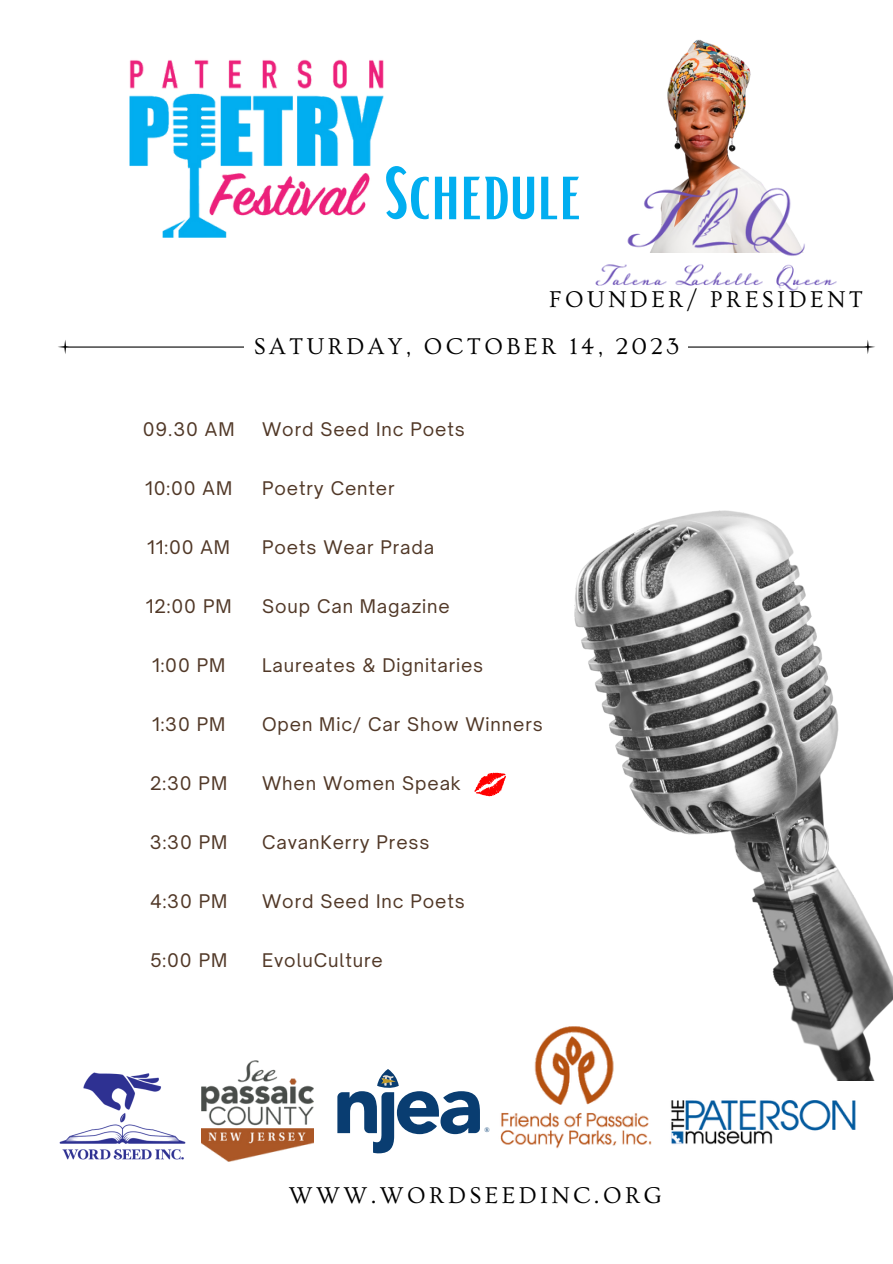
<style>
.page{position:relative;width:893px;height:1264px;background:#fff}
.page>*{position:absolute;margin:0;border:0;box-sizing:border-box;transform-origin:0 0}
.t1{font:73.5px "Bright";color:#01aef0}
.t2{font:24px "Ovo";letter-spacing:.145em;color:#000}
.t3{font:18px "Open Sauce One";letter-spacing:.05em;color:#513827}
.t4{font:6.9px "Liberation Serif";color:#003a70}
</style>
<div class="page">
<svg style="left:688px;top:340px;width:187px;height:14px"></svg>
<svg style="left:58px;top:340px;width:186px;height:14px"></svg>
<svg style="left:337px;top:1069px;width:143px;height:84px"></svg>
<img style="left:201px;top:1060px;width:113px;height:101px">
<img style="left:59px;top:1072px;width:127px;height:88px">
<img style="left:671px;top:1080px;width:204px;height:65px">
<img style="left:129px;top:59px;width:255px;height:179px">
<img style="left:667px;top:39px;width:85px;height:137px">
<img style="left:595px;top:176px;width:242px;height:115px">
<img style="left:574px;top:511px;width:318px;height:569px">
<img style="left:500px;top:1010px;width:167px;height:139px">
<svg style="left:474px;top:772px;width:32px;height:24px"></svg>
<p class="t1" style="left:384px;top:146px;width:199px">SCHEDULE</p>
<p class="t2" style="left:549px;top:286px;width:315px">FOUNDER/ PRESIDENT</p>
<p class="t2" style="left:254px;top:333px;width:427px">SATURDAY, OCTOBER 14, 2023</p>
<p class="t3" style="left:143px;top:418px;width:93px">09.30 AM</p>
<p class="t3" style="left:262px;top:418px;width:204px">Word Seed Inc Poets</p>
<p class="t3" style="left:145px;top:477px;width:89px">10:00 AM</p>
<p class="t3" style="left:262px;top:477px;width:134px">Poetry Center</p>
<p class="t3" style="left:147px;top:535px;width:84px">11:00 AM</p>
<p class="t3" style="left:262px;top:535px;width:174px">Poets Wear Prada</p>
<p class="t3" style="left:146px;top:594px;width:87px">12:00 PM</p>
<p class="t3" style="left:262px;top:594px;width:189px">Soup Can Magazine</p>
<p class="t3" style="left:152px;top:653px;width:75px">1:00 PM</p>
<p class="t3" style="left:262px;top:653px;width:223px">Laureates &amp; Dignitaries</p>
<p class="t3" style="left:152px;top:712px;width:75px">1:30 PM</p>
<p class="t3" style="left:262px;top:712px;width:282px">Open Mic/ Car Show Winners</p>
<p class="t3" style="left:150px;top:771px;width:79px">2:30 PM</p>
<p class="t3" style="left:262px;top:771px;width:200px">When Women Speak</p>
<p class="t3" style="left:150px;top:830px;width:79px">3:30 PM</p>
<p class="t3" style="left:262px;top:830px;width:169px">CavanKerry Press</p>
<p class="t3" style="left:150px;top:889px;width:79px">4:30 PM</p>
<p class="t3" style="left:262px;top:889px;width:204px">Word Seed Inc Poets</p>
<p class="t3" style="left:150px;top:948px;width:79px">5:00 PM</p>
<p class="t3" style="left:262px;top:948px;width:122px">EvoluCulture</p>
<p class="t4" style="left:484px;top:1126px;width:7px">®</p>
<p class="t2" style="left:289px;top:1182px;width:374px">WWW.WORDSEEDINC.ORG</p>
</div>
